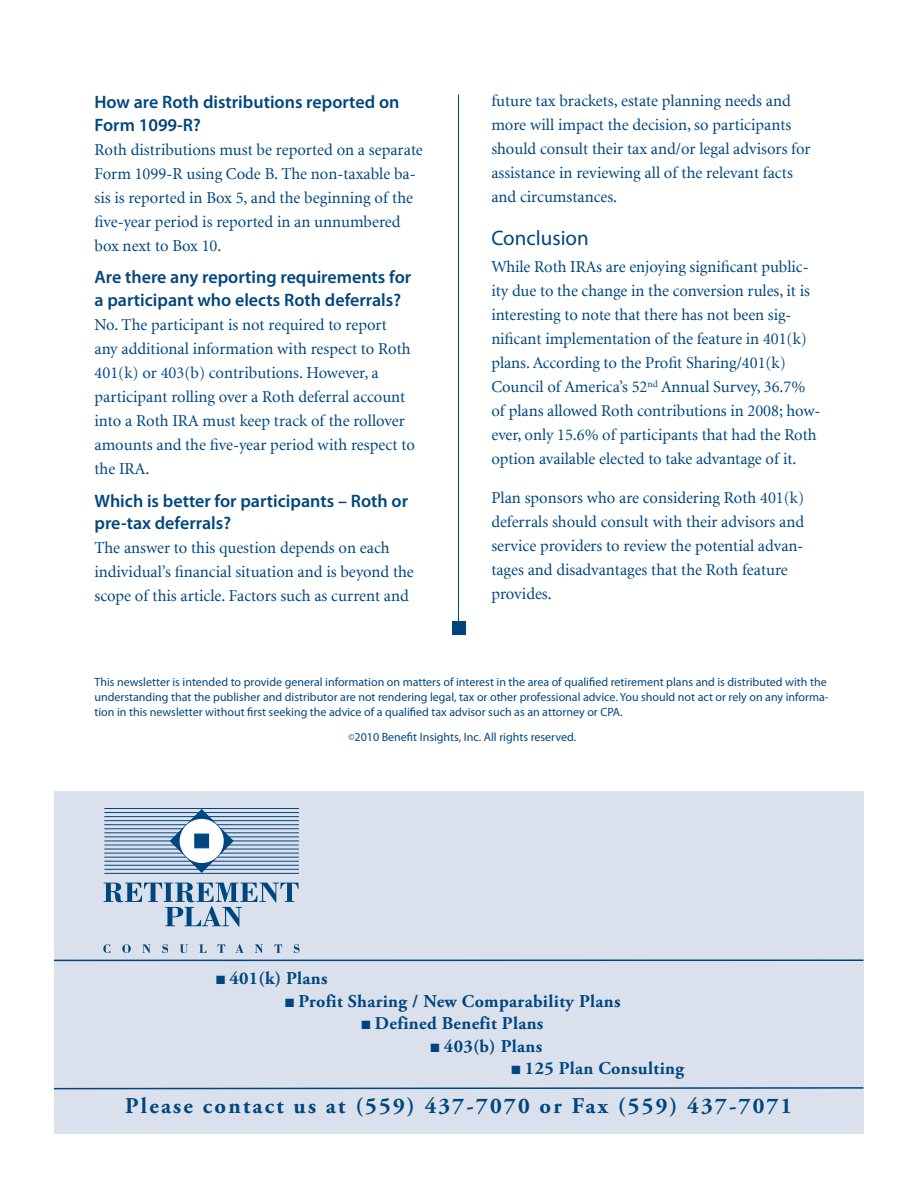
<style>
.page{position:relative;width:918px;height:1188px;background:#fff}
.page>*{position:absolute;margin:0;border:0;box-sizing:border-box;transform-origin:0 0}
.t1{font:700 22.5px "Adobe Garamond Pro";letter-spacing:.1em;color:#00467e}
.subhead{font:21px "Myriad Pro";color:#00467e}
.question{font:600 18px/22.5px "Myriad Pro";color:#00467e}
.t2{font:700 18px "Adobe Garamond Pro";letter-spacing:.02em;color:#00467e}
.body{font:16.5px/24px "Minion";color:#00467e}
.t3{font:12px/15px "Myriad Pro";color:#00467e}
.s1{font-size:9px}
</style>
<div class="page">
<hr style="left:458px;top:94px;width:1px;height:538px;background:#00467e">
<div style="left:452px;top:622px;width:13px;height:13px;background:#00467e"></div>
<div style="left:54px;top:792px;width:810px;height:342px;background:#dae1ed"></div>
<hr style="left:104px;top:808px;width:195px;height:1px;background:#00467e">
<hr style="left:104px;top:812px;width:195px;height:1px;background:#00467e">
<hr style="left:104px;top:816px;width:195px;height:1px;background:#00467e">
<hr style="left:104px;top:820px;width:195px;height:1px;background:#00467e">
<hr style="left:104px;top:824px;width:195px;height:1px;background:#00467e">
<hr style="left:104px;top:828px;width:195px;height:1px;background:#00467e">
<hr style="left:104px;top:832px;width:195px;height:1px;background:#00467e">
<hr style="left:104px;top:837px;width:195px;height:1px;background:#00467e">
<hr style="left:104px;top:841px;width:195px;height:1px;background:#00467e">
<hr style="left:104px;top:845px;width:195px;height:1px;background:#00467e">
<hr style="left:104px;top:849px;width:195px;height:1px;background:#00467e">
<hr style="left:104px;top:853px;width:195px;height:1px;background:#00467e">
<hr style="left:104px;top:857px;width:195px;height:1px;background:#00467e">
<hr style="left:104px;top:861px;width:195px;height:1px;background:#00467e">
<hr style="left:104px;top:865px;width:195px;height:1px;background:#00467e">
<hr style="left:104px;top:869px;width:195px;height:1px;background:#00467e">
<svg style="left:170px;top:809px;width:64px;height:64px"></svg>
<div style="left:180px;top:819px;width:44px;height:44px;background:#fff;border-radius:50%"></div>
<div style="left:194px;top:834px;width:15px;height:14px;background:#00467e;border:1px solid #00467e"></div>
<hr style="left:104px;top:873px;width:195px;height:1px;background:#00467e">
<svg style="left:104px;top:883px;width:195px;height:44px"></svg>
<svg style="left:103px;top:944px;width:7px;height:9px"></svg>
<svg style="left:122px;top:944px;width:9px;height:9px"></svg>
<svg style="left:142px;top:944px;width:9px;height:9px"></svg>
<svg style="left:162px;top:944px;width:6px;height:9px"></svg>
<svg style="left:180px;top:944px;width:8px;height:9px"></svg>
<svg style="left:199px;top:944px;width:7px;height:9px"></svg>
<svg style="left:217px;top:944px;width:8px;height:9px"></svg>
<svg style="left:235px;top:944px;width:9px;height:9px"></svg>
<svg style="left:255px;top:944px;width:8px;height:9px"></svg>
<svg style="left:274px;top:944px;width:8px;height:9px"></svg>
<svg style="left:294px;top:944px;width:6px;height:9px"></svg>
<hr style="left:54px;top:959px;width:810px;height:2px;background:#00457e">
<svg style="left:54px;top:1087px;width:810px;height:3px"></svg>
<p class="question" style="left:94px;top:90px;width:306px">How are Roth distributions reported on<br>Form 1099-R?</p>
<p class="body" style="left:94px;top:138px;width:330px">Roth distributions must be reported on a separate Form 1099-R using Code B. The non-taxable ba&shy;sis is reported in Box 5, and the beginning of the five-year period is reported in an unnumbered box next to Box 10.</p>
<p class="question" style="left:94px;top:266px;width:318px">Are there any reporting requirements for a participant who elects Roth deferrals?</p>
<p class="body" style="left:94px;top:313px;width:322px">No. The participant is not required to report<br>any additional information with respect to Roth 401(k) or 403(b) contributions. However, a participant rolling over a Roth deferral account into a Roth IRA must keep track of the rollover amounts and the five-year period with respect to the IRA.</p>
<p class="question" style="left:94px;top:489px;width:315px">Which is better for participants – Roth or pre-tax deferrals?</p>
<p class="body" style="left:94px;top:536px;width:321px">The answer to this question depends on each individual’s financial situation and is beyond the scope of this article. Factors such as current and</p>
<p class="body" style="left:491px;top:90px;width:321px">future tax brackets, estate planning needs and more will impact the decision, so participants should consult their tax and/or legal advisors for assistance in reviewing all of the relevant facts and circumstances.</p>
<p class="subhead" style="left:491px;top:225px;width:99px">Conclusion</p>
<p class="body" style="left:491px;top:256px;width:331px">While Roth IRAs are enjoying significant public&shy;ity due to the change in the conversion rules, it is interesting to note that there has not been sig&shy;nificant implementation of the feature in 401(k) plans. According to the Profit Sharing/401(k)<br>Council of America’s 52<sup>nd</sup> Annual Survey, 36.7% of plans allowed Roth contributions in 2008; how&shy;ever, only 15.6% of participants that had the Roth option available elected to take advantage of it.</p>
<p class="body" style="left:491px;top:486px;width:314px">Plan sponsors who are considering Roth 401(k) deferrals should consult with their advisors and service providers to review the potential advan&shy;tages and disadvantages that the Roth feature provides.</p>
<p class="t3" style="left:94px;top:674px;width:736px">This newsletter is intended to provide general information on matters of interest in the area of qualified retirement plans and is distributed with the understanding that the publisher and distributor are not rendering legal, tax or other professional advice. You should not act or rely on any informa&shy;tion in this newsletter without first seeking the advice of a qualified tax advisor such as an attorney or CPA.</p>
<p class="t3" style="left:348px;top:729px;width:229px"><span class="s1">©</span>2010 Benefit Insights, Inc. All rights reserved.</p>
<p class="t2" style="left:216px;top:968px;width:113px">■ 401(k) Plans</p>
<p class="t2" style="left:285px;top:991px;width:337px">■ Profit Sharing / New Comparability Plans</p>
<p class="t2" style="left:362px;top:1013px;width:183px">■ Defined Benefit Plans</p>
<p class="t2" style="left:430px;top:1036px;width:113px">■ 403(b) Plans</p>
<p class="t2" style="left:512px;top:1058px;width:174px">■ 125 Plan Consulting</p>
<p class="t1" style="left:125px;top:1093px;width:669px">Please contact us at (559) 437-7070 or Fax (559) 437-7071</p>
</div>
